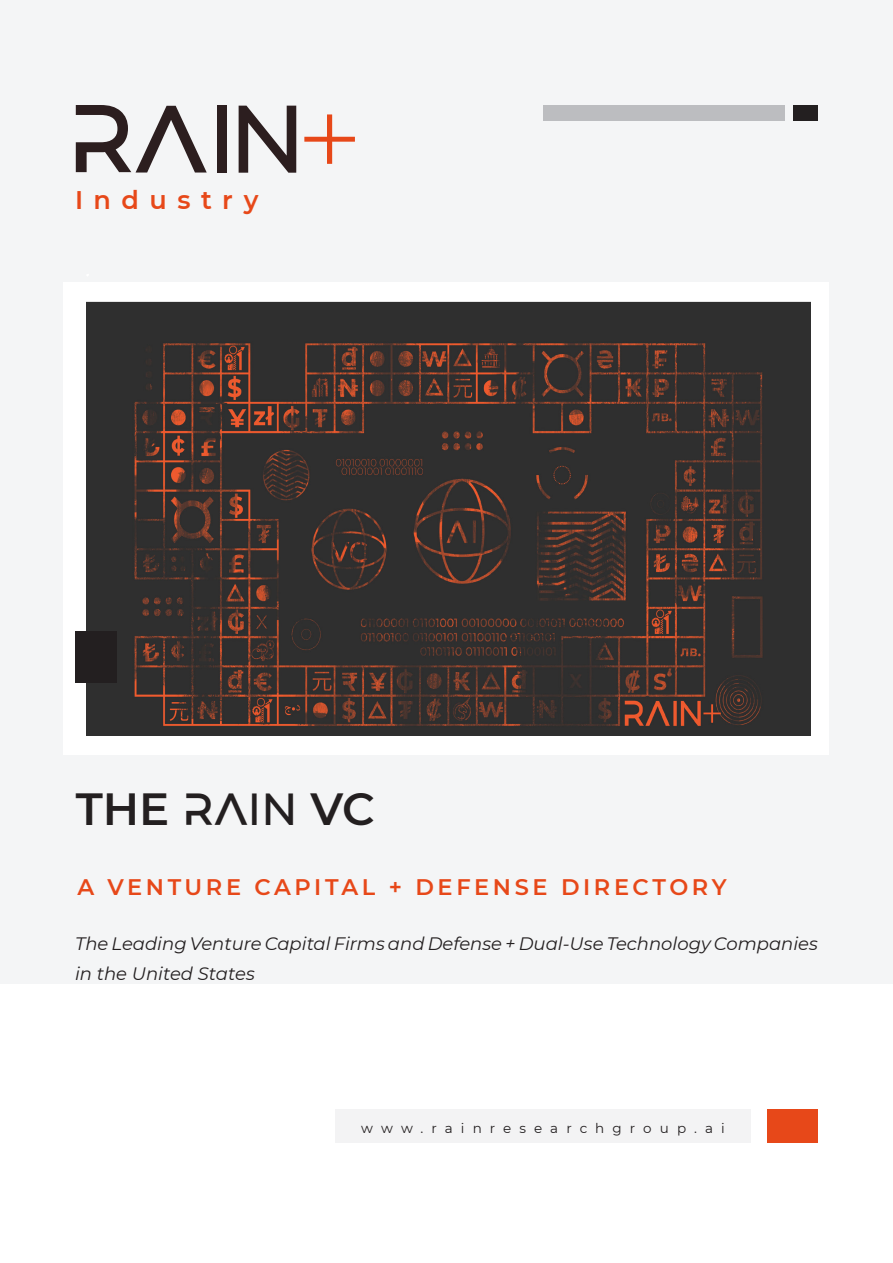
<style>
.page{position:relative;width:893px;height:1263px;background:#fff}
.page>*{position:absolute;margin:0;border:0;box-sizing:border-box;transform-origin:0 0}
.t1{font:600 45px "Montserrat";color:#231f20}
.t2{font:600 25.5px "Montserrat";letter-spacing:.41em;color:#e74819}
.t3{font:600 22.5px "Montserrat";letter-spacing:.16em;color:#e74819}
.t4{font:italic 18px/30px "Montserrat";color:#231f20}
.t5{font:13.5px "Montserrat";letter-spacing:.6em;color:#231f20}
.s1{font-family:"RAIN FONT Regular";font-weight:400}
</style>
<div class="page">
<div style="left:0;top:0;width:893px;height:983px;background:#f4f5f6"></div>
<div style="left:64px;top:282px;width:765px;height:473px;background:#fff"></div>
<svg style="left:76px;top:105px;width:131px;height:68px"></svg>
<div style="left:217px;top:106px;width:10px;height:67px;background:#2c1e1f"></div>
<svg style="left:239px;top:106px;width:57px;height:67px"></svg>
<svg style="left:304px;top:114px;width:51px;height:50px"></svg>
<div style="left:768px;top:1109px;width:50px;height:34px;background:#e74819"></div>
<div style="left:335px;top:1109px;width:416px;height:34px;background:#f3f3f4"></div>
<div style="left:543px;top:105px;width:242px;height:16px;background:#bcbdc0"></div>
<div style="left:794px;top:105px;width:24px;height:16px;background:#231f20"></div>
<img style="left:86px;top:303px;width:725px;height:432px">
<div style="left:75px;top:631px;width:42px;height:52px;background:#231f20"></div>
<h2 class="t2" style="left:75px;top:182px;width:185px">Industry</h2>
<h1 class="t1" style="left:76px;top:777px;width:301px">THE <span class="s1">RAIN</span> VC</h1>
<p class="t3" style="left:77px;top:871px;width:651px">A VENTURE CAPITAL + DEFENSE DIRECTORY</p>
<p class="t4" style="left:75px;top:928px;width:744px">The Leading Venture Capital Firms and Defense + Dual-Use Technology Companies in the United States</p>
<p class="t5" style="left:361px;top:1118px;width:365px">www.rainresearchgroup.ai</p>
</div>
